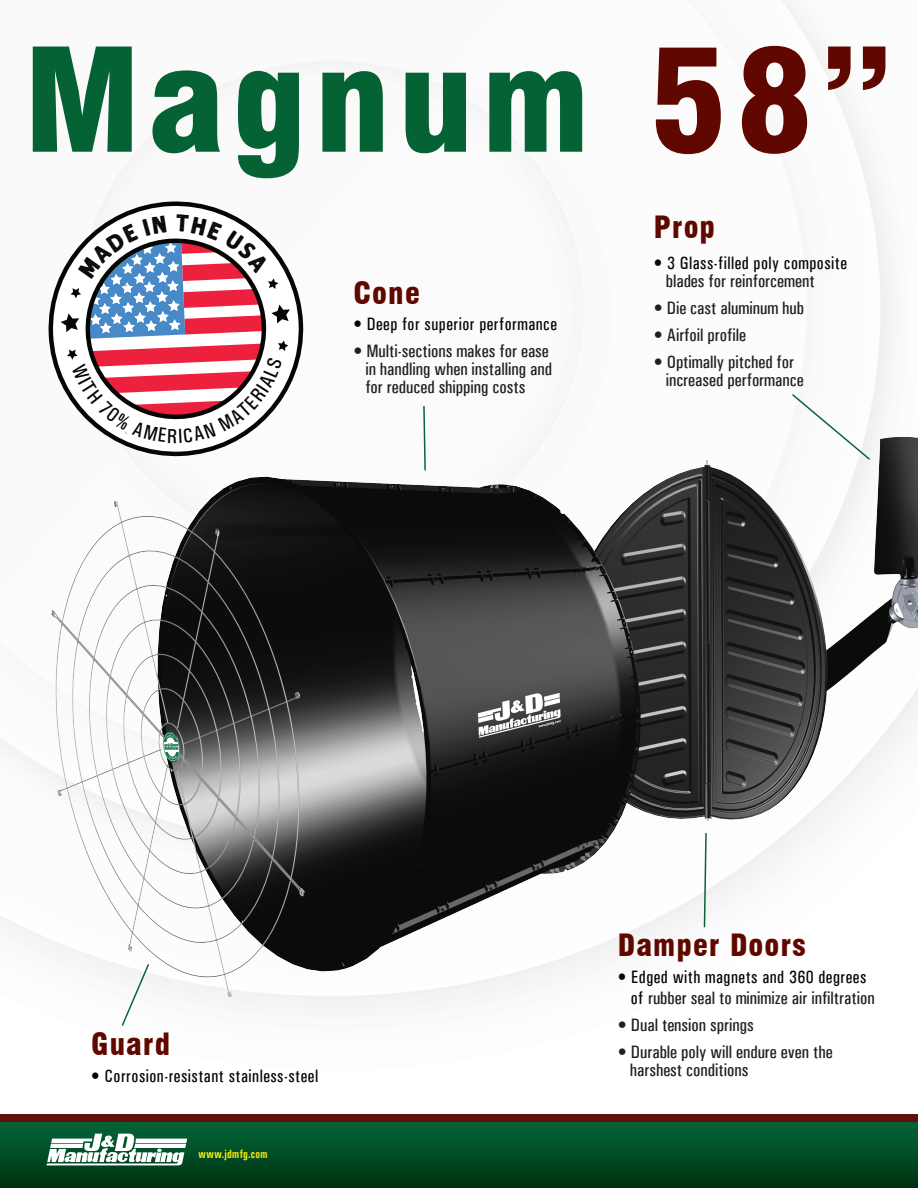
<style>
.page{position:relative;width:918px;height:1188px;background:#fff}
.page>*{position:absolute;margin:0;border:0;box-sizing:border-box;transform-origin:0 0}
.t1{font:900 condensed 139.95px "Swiss 721 BT";letter-spacing:.05em;color:#056235;scale:1.05 1}
.t2{font:900 condensed 30px "Swiss 721 BT";letter-spacing:.04em;color:#600800}
.t3{font:500 18px/18px "Univers Condensed";color:#231f20}
.t4{font:500 18px "Univers Condensed";letter-spacing:.03em;color:#050504;scale:.95 1}
.t5{font:700 12px "Univers Condensed";letter-spacing:.03em;color:#f9eb0f;scale:.88 1}
.s1{color:#600800}
.s2{color:#050504}
</style>
<div class="page">
<div style="left:0;top:1122px;width:918px;height:66px;background:linear-gradient(to bottom,#046639,#003110)"></div>
<svg style="left:47px;top:1134px;width:140px;height:31px"></svg>
<div style="left:0;top:1114px;width:918px;height:8px;background:#5e100a"></div>
<img style="left:16px;top:250px;width:902px;height:772px">
<svg style="left:43px;top:196px;width:262px;height:265px"></svg>
<svg style="left:703px;top:832px;width:5px;height:97px"></svg>
<svg style="left:422px;top:404px;width:5px;height:68px"></svg>
<svg style="left:120px;top:962px;width:30px;height:64px"></svg>
<svg style="left:790px;top:393px;width:82px;height:68px"></svg>
<svg style="left:61px;top:214px;width:229px;height:229px"></svg>
<h1 class="t1" style="left:24px;top:17px;width:830px">Magnum <span class="s1">58”</span></h1>
<h2 class="t2" style="left:353px;top:275px;width:68px">Cone</h2>
<p class="t4" style="left:353px;top:313px;width:216px">• Deep for superior performance</p>
<p class="t3" style="left:365px;top:342px;width:188px;text-indent:-12px">• Multi-sections makes for ease in handling when installing and for reduced shipping costs</p>
<h2 class="t2" style="left:654px;top:209px;width:63px">Prop</h2>
<p class="t4" style="left:654px;top:252px;width:205px">• 3 Glass-filled poly composite</p>
<p class="t3" style="left:666px;top:272px;width:151px">blades for reinforcement</p>
<p class="t3" style="left:654px;top:299px;width:152px">• Die cast aluminum hub</p>
<p class="t3" style="left:654px;top:326px;width:94px">• Airfoil profile</p>
<p class="t3" style="left:666px;top:353px;width:140px;text-indent:-12px">• Optimally pitched for increased performance</p>
<h2 class="t2" style="left:91px;top:1026px;width:80px">Guard</h2>
<p class="t4" style="left:91px;top:1066px;width:240px">• Corrosion-resistant stainless-steel</p>
<p class="t5" style="left:199px;top:1146px;width:80px">www.jdmfg.com</p>
<h2 class="t2" style="left:618px;top:927px;width:189px">Damper Doors</h2>
<p class="t3" style="left:631px;top:966px;width:246px;line-height:21.6px;text-indent:-13px"><span class="s2">• Edged with magnets and 360 degrees of</span> rubber seal to minimize air infiltration</p>
<p class="t3" style="left:618px;top:1016px;width:137px">• Dual tension springs</p>
<p class="t3" style="left:630px;top:1043px;width:204px;text-indent:-12px">• Durable poly will endure even the harshest conditions</p>
</div>
